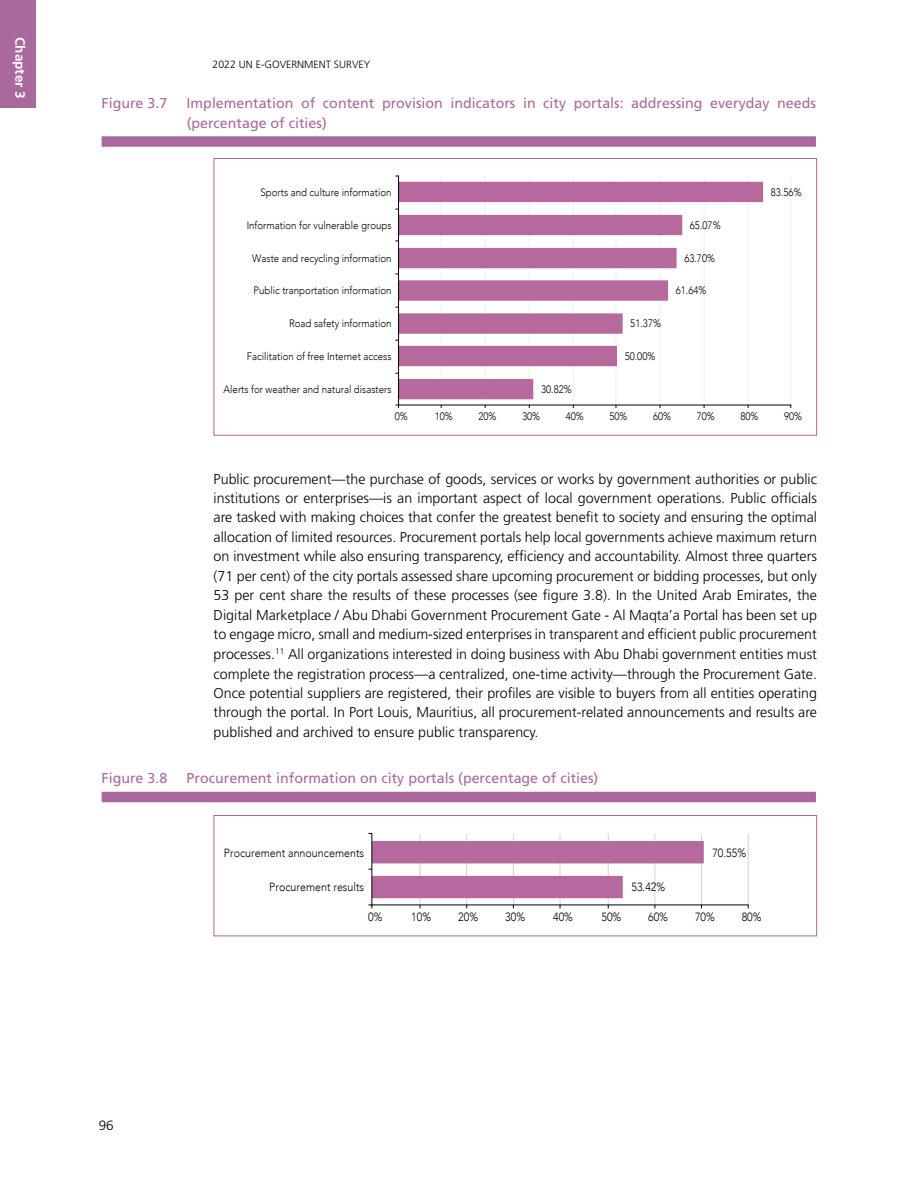
<style>
.page{position:relative;width:918px;height:1188px;background:#fff}
.page>*{position:absolute;margin:0;border:0;box-sizing:border-box;transform-origin:0 0}
.t1{font:300 14.25px/19.5px "Frutiger LT Std";color:#000;text-align:justify}
.t2{font:14.25px/19.5px "Frutiger LT Std";color:#aa699c}
.t3{font:700 13.5px "Frutiger LT Std";color:#fff}
.t4{font:300 13.5px "Frutiger LT Std";color:#000}
.t5{font:300 11.85px "Avenir";color:#000;scale:.9 1}
.t6{font:300 10.8px "Avenir";color:#000;scale:.9 1}
.t7{font:300 10.5px "Frutiger LT Std";color:#000}
</style>
<div class="page">
<div style="left:0;top:0;width:36px;height:107px;background:#aa699c"></div>
<div style="left:102px;top:136px;width:714px;height:11px;background:#aa699c"></div>
<div style="left:102px;top:792px;width:714px;height:10px;background:#aa699c"></div>
<hr style="left:441px;top:176px;width:1px;height:229px;background:#efeff0">
<hr style="left:485px;top:176px;width:1px;height:229px;background:#efeff0">
<hr style="left:529px;top:176px;width:1px;height:229px;background:#efeff0">
<hr style="left:573px;top:176px;width:1px;height:229px;background:#efeff0">
<hr style="left:616px;top:176px;width:1px;height:229px;background:#efeff0">
<hr style="left:660px;top:176px;width:1px;height:229px;background:#efeff0">
<hr style="left:704px;top:176px;width:1px;height:229px;background:#efeff0">
<hr style="left:748px;top:176px;width:1px;height:229px;background:#efeff0">
<hr style="left:790px;top:176px;width:1px;height:229px;background:#efeff0">
<svg style="left:399px;top:182px;width:364px;height:217px"></svg>
<hr style="left:399px;top:405px;width:392px;height:1px;background:#000">
<hr style="left:398px;top:176px;width:1px;height:229px;background:#000">
<div style="left:214px;top:158px;width:603px;height:278px;border:1px solid #aa699c"></div>
<hr style="left:420px;top:833px;width:1px;height:72px;background:#d1d3d4">
<hr style="left:466px;top:833px;width:1px;height:72px;background:#d1d3d4">
<hr style="left:513px;top:833px;width:1px;height:72px;background:#d1d3d4">
<hr style="left:560px;top:833px;width:1px;height:72px;background:#d1d3d4">
<hr style="left:608px;top:833px;width:1px;height:72px;background:#d1d3d4">
<hr style="left:655px;top:833px;width:1px;height:72px;background:#d1d3d4">
<hr style="left:701px;top:833px;width:1px;height:72px;background:#d1d3d4">
<hr style="left:748px;top:833px;width:1px;height:72px;background:#d1d3d4">
<hr style="left:372px;top:905px;width:376px;height:1px;background:#000">
<hr style="left:371px;top:833px;width:1px;height:72px;background:#000">
<svg style="left:368px;top:841px;width:336px;height:57px"></svg>
<div style="left:214px;top:815px;width:603px;height:121px;border:1px solid #aa699c"></div>
<p class="t3" style="left:28px;top:37px;width:62px;rotate:90deg">Chapter 3</p>
<p class="t7" style="left:213px;top:58px;width:159px">2022 UN E-Government Su rvey</p>
<p class="t2" style="left:102px;top:94px;width:67px">Figure 3.7</p>
<p class="t2" style="left:187px;top:94px;width:631px">Implementation of content provision indicators in city portals: addressing everyday needs (percentage of cities)</p>
<p class="t6" style="left:260px;top:186px;width:147px">Sports and culture information</p>
<p class="t6" style="left:771px;top:186px;width:36px">83.56%</p>
<p class="t6" style="left:247px;top:219px;width:163px">Information for vulnerable groups</p>
<p class="t6" style="left:690px;top:219px;width:36px">65.07%</p>
<p class="t6" style="left:252px;top:252px;width:156px">Waste and recycling information</p>
<p class="t6" style="left:684px;top:252px;width:36px">63.70%</p>
<p class="t6" style="left:254px;top:284px;width:155px">Public tranportation information</p>
<p class="t6" style="left:676px;top:284px;width:36px">61.64%</p>
<p class="t6" style="left:289px;top:317px;width:115px">Road safety information</p>
<p class="t6" style="left:630px;top:317px;width:36px">51.37%</p>
<p class="t6" style="left:247px;top:350px;width:163px">Facilitation of free Internet access</p>
<p class="t6" style="left:625px;top:350px;width:36px">50.00%</p>
<p class="t6" style="left:224px;top:383px;width:188px">Alerts for weather and natural disasters</p>
<p class="t6" style="left:541px;top:383px;width:36px">30.82%</p>
<p class="t6" style="left:395px;top:409px;width:16px">0%</p>
<p class="t6" style="left:435px;top:409px;width:22px">10%</p>
<p class="t6" style="left:478px;top:409px;width:22px">20%</p>
<p class="t6" style="left:522px;top:409px;width:22px">30%</p>
<p class="t6" style="left:566px;top:409px;width:22px">40%</p>
<p class="t6" style="left:609px;top:409px;width:22px">50%</p>
<p class="t6" style="left:653px;top:409px;width:22px">60%</p>
<p class="t6" style="left:697px;top:409px;width:22px">70%</p>
<p class="t6" style="left:740px;top:409px;width:22px">80%</p>
<p class="t6" style="left:784px;top:409px;width:22px">90%</p>
<p class="t1" style="left:214px;top:469px;width:605px">Public procurement—the purchase of goods, services or works by government authorities or public institutions or enterprises—is an important aspect of local government operations. Public officials are tasked with making choices that confer the greatest benefit to society and ensuring the optimal allocation of limited resources. Procurement portals help local governments achieve maximum return on investment while also ensuring transparency, efficiency and accountability. Almost three quarters (71 per cent) of the city portals assessed share upcoming procurement or bidding processes, but only 53 per cent share the results of these processes (see figure 3.8). In the United Arab Emirates, the Digital Marketplace / Abu Dhabi Government Procurement Gate - Al Maqta’a Portal has been set up to engage micro, small and medium-sized enterprises in transparent and efficient public procurement processes.<sup>11</sup> All organizations interested in doing business with Abu Dhabi government entities must complete the registration process—a centralized, one-time activity—through the Procurement Gate.<br>Once potential suppliers are registered, their profiles are visible to buyers from all entities operating through the portal. In Port Louis, Mauritius, all procurement-related announcements and results are published and archived to ensure public transparency.</p>
<p class="t2" style="left:102px;top:769px;width:67px">Figure 3.8</p>
<p class="t2" style="left:187px;top:769px;width:413px">Procurement information on city portals (percentage of cities)</p>
<p class="t5" style="left:224px;top:845px;width:157px">Procurement announcements</p>
<p class="t5" style="left:269px;top:880px;width:107px">Procurement results</p>
<p class="t5" style="left:631px;top:880px;width:39px">53.42%</p>
<p class="t5" style="left:712px;top:845px;width:39px">70.55%</p>
<p class="t5" style="left:368px;top:910px;width:17px">0%</p>
<p class="t5" style="left:411px;top:910px;width:24px">10%</p>
<p class="t5" style="left:458px;top:910px;width:24px">20%</p>
<p class="t5" style="left:505px;top:910px;width:24px">30%</p>
<p class="t5" style="left:553px;top:910px;width:24px">40%</p>
<p class="t5" style="left:601px;top:910px;width:24px">50%</p>
<p class="t5" style="left:648px;top:910px;width:24px">60%</p>
<p class="t5" style="left:695px;top:910px;width:24px">70%</p>
<p class="t5" style="left:742px;top:910px;width:24px">80%</p>
<p class="t4" style="left:99px;top:1118px;width:17px">96</p>
</div>
